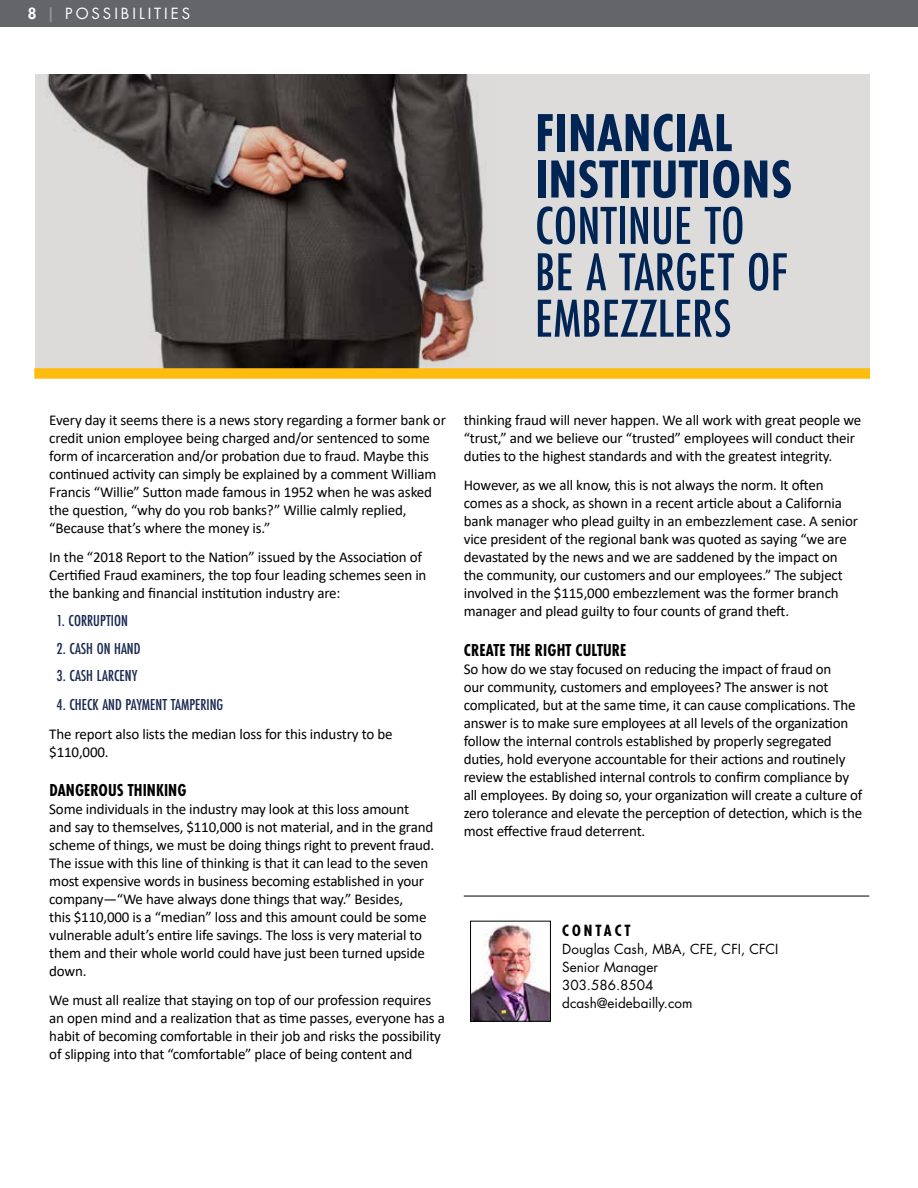
<style>
.page{position:relative;width:918px;height:1188px;background:#fff}
.page>*{position:absolute;margin:0;border:0;box-sizing:border-box;transform-origin:0 0}
.t1{font:500 55.5px/46.3px "Futura PT Cond";letter-spacing:.005em;color:#002554}
.t2{font:700 55.5px/46.3px "Futura PT Cond";letter-spacing:.005em;color:#002554}
.t3{font:700 18px "Futura PT Cond";letter-spacing:.005em;color:#000}
.t4{font:500 16.5px "Futura PT Cond";color:#182851}
.t5{font:15px/18px "Calibri";letter-spacing:-.015em;color:#000}
.t6{font:15px "Futura";letter-spacing:.2em;color:#fff}
.t7{font:700 condensed 15px "Futura";letter-spacing:.2em;color:#000}
.t8{font:13.5px/18px "Futura";color:#000}
.s1{font-weight:800}
.s2{font-weight:800;color:#939598}
</style>
<div class="page">
<div style="left:0;top:0;width:918px;height:27px;background:#636569"></div>
<div style="left:35px;top:75px;width:834px;height:301px;background:#dedcdb"></div>
<img style="left:47px;top:75px;width:437px;height:293px">
<hr style="left:464px;top:896px;width:405px;height:1px;background:#000">
<img style="left:472px;top:923px;width:77px;height:97px">
<div style="left:470px;top:921px;width:81px;height:101px;border:1px solid #000"></div>
<div style="left:34px;top:368px;width:836px;height:11px;background:#febc11"></div>
<p class="t6" style="left:28px;top:4px;width:164px"><span class="s1">8</span> <span class="s2">|</span> POSSIBILITIES</p>
<h1 class="t2" style="left:535px;top:110px;width:259px">FINANCIAL<br>INSTITUTIONS</h1>
<h1 class="t1" style="left:535px;top:202px;width:254px">CONTINUE TO<br>BE A TARGET OF<br>EMBEZZLERS</h1>
<p class="t5" style="left:49px;top:411px;width:398px">Every day it seems there is a news story regarding a former bank or credit union employee being charged and/or sentenced to some form of incarceration and/or probation due to fraud. Maybe this continued activity can simply be explained by a comment William Francis “Willie” Sutton made famous in 1952 when he was asked the question, “why do you rob banks?” Willie calmly replied, “Because that’s where the money is.”</p>
<p class="t5" style="left:49px;top:548px;width:379px">In the “2018 Report to the Nation” issued by the Association of<br>Certified Fraud examiners, the top four leading schemes seen in the banking and financial institution industry are:</p>
<p class="t4" style="left:57px;top:611px;width:73px">1. CORRUPTION</p>
<p class="t4" style="left:57px;top:638px;width:85px">2. CASH ON HAND</p>
<p class="t4" style="left:57px;top:666px;width:82px">3. CASH LARCENY</p>
<p class="t4" style="left:57px;top:695px;width:168px">4. CHECK AND PAYMENT TAMPERING</p>
<p class="t5" style="left:49px;top:725px;width:345px">The report also lists the median loss for this industry to be $110,000.</p>
<p class="t3" style="left:49px;top:780px;width:139px">DANGEROUS THINKING</p>
<p class="t5" style="left:49px;top:800px;width:387px">Some individuals in the industry may look at this loss amount and say to themselves, $110,000 is not material, and in the grand scheme of things, we must be doing things right to prevent fraud.<br>The issue with this line of thinking is that it can lead to the seven most expensive words in business becoming established in your company—“We have always done things that way.” Besides,<br>this $110,000 is a “median” loss and this amount could be some vulnerable adult’s entire life savings. The loss is very material to them and their whole world could have just been turned upside down.</p>
<p class="t5" style="left:49px;top:991px;width:397px">We must all realize that staying on top of our profession requires an open mind and a realization that as time passes, everyone has a habit of becoming comfortable in their job and risks the possibility of slipping into that “comfortable” place of being content and</p>
<p class="t5" style="left:464px;top:411px;width:399px">thinking fraud will never happen. We all work with great people we “trust,” and we believe our “trusted” employees will conduct their duties to the highest standards and with the greatest integrity.</p>
<p class="t5" style="left:464px;top:476px;width:396px">However, as we all know, this is not always the norm. It often comes as a shock, as shown in a recent article about a California bank manager who plead guilty in an embezzlement case. A senior vice president of the regional bank was quoted as saying “we are devastated by the news and we are saddened by the impact on the community, our customers and our employees.” The subject involved in the $115,000 embezzlement was the former branch manager and plead guilty to four counts of grand theft.</p>
<p class="t3" style="left:464px;top:639px;width:164px">CREATE THE RIGHT CULTURE</p>
<p class="t5" style="left:464px;top:659px;width:400px">So how do we stay focused on reducing the impact of fraud on<br>our community, customers and employees? The answer is not complicated, but at the same time, it can cause complications. The answer is to make sure employees at all levels of the organization follow the internal controls established by properly segregated duties, hold everyone accountable for their actions and routinely review the established internal controls to confirm compliance by all employees. By doing so, your organization will create a culture of zero tolerance and elevate the perception of detection, which is the most effective fraud deterrent.</p>
<p class="t7" style="left:562px;top:921px;width:70px">CONTACT</p>
<p class="t8" style="left:562px;top:940px;width:218px">Douglas Cash, MBA, CFE, CFI, CFCI<br>Senior Manager<br>303.586.8504 dcash@eidebailly.com</p>
</div>
